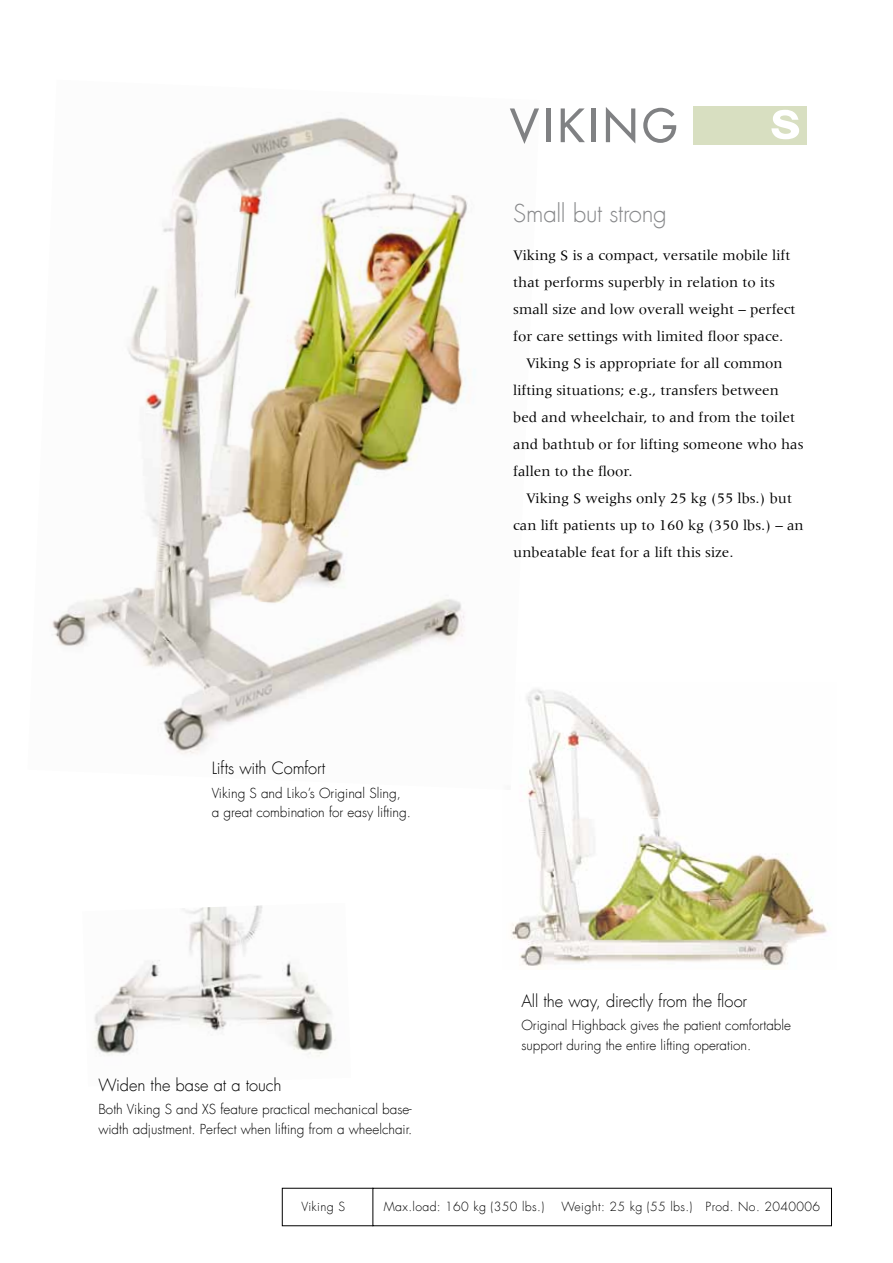
<style>
.page{position:relative;width:893px;height:1263px;background:#fff}
.page>*{position:absolute;margin:0;border:0;box-sizing:border-box;transform-origin:0 0}
.t1{font:300 24px "Futura LT";letter-spacing:-.015em;color:#87888a}
.t2{font:300 16.5px "Futura LT";letter-spacing:-.005em;color:#000}
.t3{font:15px "Meridien";color:#000}
.t4{font:300 13.5px/19.5px "Futura LT";color:#000}
.t5{font:300 12.3px "Futura LT";letter-spacing:.03em;color:#000}
</style>
<div class="page">
<img style="left:511px;top:690px;width:316px;height:276px">
<img style="left:94px;top:905px;width:241px;height:152px">
<img style="left:52px;top:117px;width:488px;height:673px">
<div style="left:693px;top:106px;width:113px;height:39px;background:#d8dfc1"></div>
<svg style="left:771px;top:110px;width:28px;height:29px"></svg>
<svg style="left:510px;top:108px;width:29px;height:36px"></svg>
<hr style="left:546px;top:108px;width:4px;height:34px;background:#808183">
<svg style="left:561px;top:108px;width:24px;height:34px"></svg>
<hr style="left:592px;top:108px;width:4px;height:34px;background:#808183">
<svg style="left:606px;top:107px;width:29px;height:36px"></svg>
<svg style="left:643px;top:108px;width:33px;height:35px"></svg>
<p class="t2" style="left:212px;top:758px;width:115px">Lifts with Comfort</p>
<p class="t4" style="left:212px;top:783px;width:201px">Viking S and Liko’s Original Sling, a great combination for easy lifting.</p>
<p class="t2" style="left:98px;top:1074px;width:185px">Widen the base at a touch</p>
<p class="t4" style="left:98px;top:1100px;width:316px">Both Viking S and XS feature practical mechanical base&shy;width adjustment. Perfect when lifting from a wheelchair.</p>
<h1 class="t1" style="left:513px;top:199px;width:155px">Small but strong</h1>
<p class="t3" style="left:513px;top:247px;width:278px">Viking S is a compact, versatile mobile lift</p>
<p class="t3" style="left:513px;top:274px;width:263px">that performs superbly in relation to its</p>
<p class="t3" style="left:513px;top:301px;width:284px">small size and low overall weight – perfect</p>
<p class="t3" style="left:513px;top:328px;width:272px">for care settings with limited floor space.</p>
<p class="t3" style="left:526px;top:355px;width:258px">Viking S is appropriate for all common</p>
<p class="t3" style="left:513px;top:382px;width:267px">lifting situations; e.g., transfers between</p>
<p class="t3" style="left:513px;top:409px;width:283px">bed and wheelchair, to and from the toilet</p>
<p class="t3" style="left:513px;top:436px;width:292px">and bathtub or for lifting someone who has</p>
<p class="t3" style="left:513px;top:463px;width:121px">fallen to the floor.</p>
<p class="t3" style="left:526px;top:490px;width:267px">Viking S weighs only 25 kg (55 lbs.) but</p>
<p class="t3" style="left:513px;top:517px;width:292px">can lift patients up to 160 kg (350 lbs.) – an</p>
<p class="t3" style="left:513px;top:544px;width:222px">unbeatable feat for a lift this size.</p>
<p class="t2" style="left:521px;top:990px;width:227px">All the way, directly from the floor</p>
<p class="t4" style="left:521px;top:1016px;width:271px">Original Highback gives the patient comfortable support during the entire lifting operation.</p>
<p class="t5" style="left:301px;top:1199px;width:45px">Viking S</p>
<p class="t5" style="left:384px;top:1199px;width:162px">Max.load: 160 kg (350 lbs.)</p>
<p class="t5" style="left:561px;top:1199px;width:260px">Weight: 25 kg (55 lbs.) Prod. No. 2040006</p>
</div>
